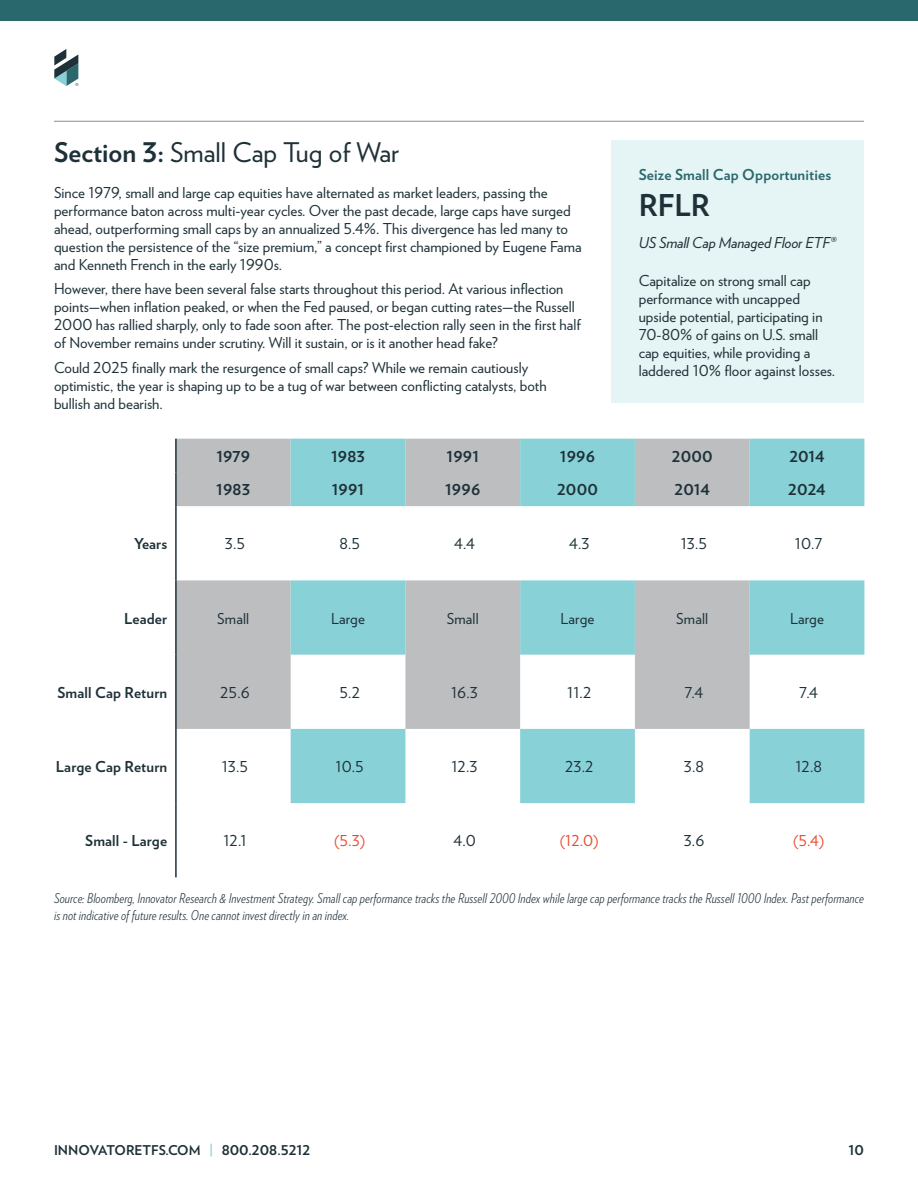
<style>
.page{position:relative;width:918px;height:1188px;background:#fff}
.page>*{position:absolute;margin:0;border:0;box-sizing:border-box;transform-origin:0 0}
.t1{font:700 30px "Verlag";color:#1e3138}
.t2{font:27px "Verlag";color:#1e3138}
.t3{font:15px/18px "Verlag";color:#1e3138}
.t4{font:700 15px "Verlag";letter-spacing:.01em;color:#1e3138}
.t5{font:700 15px "Verlag";letter-spacing:.01em;color:#29686d}
.t6{font:italic 15px "Verlag";letter-spacing:-.01em;color:#1e3138}
.t7{font:15px "Verlag";color:#e94b2f}
.t8{font:italic 300 13.5px/16.5px "Verlag Condensed";letter-spacing:.01em;color:#1e3138}
.t9{font:700 13.5px "Verlag";color:#1e3138}
.s1{font-weight:700}
.s2{color:#88d1d7}
</style>
<div class="page">
<svg style="left:54px;top:49px;width:24px;height:37px"></svg>
<div style="left:0;top:0;width:918px;height:20px;background:#29686d"></div>
<hr style="left:54px;top:121px;width:810px;height:1px;background:#8a8c8e">
<div style="left:612px;top:141px;width:252px;height:262px;background:#e5f4f4"></div>
<svg style="left:177px;top:439px;width:114px;height:290px;fill:#bcbec0"></svg>
<svg style="left:291px;top:439px;width:573px;height:68px;background:#9ecace"></svg>
<svg style="left:291px;top:580px;width:573px;height:223px;fill:#88d1d7"></svg>
<svg style="left:405px;top:580px;width:345px;height:149px;fill:#bcbec0"></svg>
<hr style="left:175px;top:439px;width:2px;height:33px;background:#1e3138">
<hr style="left:175px;top:472px;width:2px;height:34px;background:#1e3138">
<hr style="left:175px;top:506px;width:2px;height:74px;background:#1e3138">
<hr style="left:175px;top:580px;width:2px;height:75px;background:#1e3138">
<hr style="left:175px;top:655px;width:2px;height:74px;background:#1e3138">
<hr style="left:175px;top:729px;width:2px;height:74px;background:#1e3138">
<hr style="left:175px;top:803px;width:2px;height:74px;background:#1e3138">
<h2 class="t2" style="left:54px;top:132px;width:347px"><span class="s1">Section 3:</span> Small Cap Tug of War</h2>
<p class="t3" style="left:54px;top:182px;width:529px">Since 1979, small and large cap equities have alternated as market leaders, passing the performance baton across multi-year cycles. Over the past decade, large caps have surged ahead, outperforming small caps by an annualized 5.4%. This divergence has led many to question the persistence of the “size premium,” a concept first championed by Eugene Fama and Kenneth French in the early 1990s.</p>
<p class="t3" style="left:54px;top:279px;width:528px">However, there have been several false starts throughout this period. At various inflection points—when inflation peaked, or when the Fed paused, or began cutting rates—the Russell 2000 has rallied sharply, only to fade soon after. The post-election rally seen in the first half of November remains under scrutiny. Will it sustain, or is it another head fake?</p>
<p class="t3" style="left:54px;top:358px;width:494px">Could 2025 finally mark the resurgence of small caps? While we remain cautiously optimistic, the year is shaping up to be a tug of war between conflicting catalysts, both bullish and bearish.</p>
<p class="t5" style="left:639px;top:162px;width:194px">Seize Small Cap Opportunities</p>
<h1 class="t1" style="left:639px;top:182px;width:72px">RFLR</h1>
<p class="t6" style="left:639px;top:231px;width:199px">US Small Cap Managed Floor ETF®</p>
<p class="t3" style="left:639px;top:271px;width:198px">Capitalize on strong small cap performance with uncapped upside potential, participating in<br>70-80% of gains on U.S. small cap equities, while providing a laddered 10% floor against losses.</p>
<p class="t4" style="left:216px;top:444px;width:35px">1979</p>
<p class="t4" style="left:331px;top:444px;width:35px">1983</p>
<p class="t4" style="left:447px;top:444px;width:34px">1991</p>
<p class="t4" style="left:560px;top:444px;width:37px">1996</p>
<p class="t4" style="left:672px;top:444px;width:42px">2000</p>
<p class="t4" style="left:789px;top:444px;width:37px">2014</p>
<p class="t4" style="left:216px;top:478px;width:35px">1983</p>
<p class="t4" style="left:332px;top:478px;width:34px">1991</p>
<p class="t4" style="left:445px;top:478px;width:37px">1996</p>
<p class="t4" style="left:557px;top:478px;width:42px">2000</p>
<p class="t4" style="left:675px;top:478px;width:37px">2014</p>
<p class="t4" style="left:788px;top:478px;width:39px">2024</p>
<p class="t4" style="left:134px;top:532px;width:35px">Years</p>
<p class="t3" style="left:225px;top:534px;width:22px">3.5</p>
<p class="t3" style="left:339px;top:534px;width:22px">8.5</p>
<p class="t3" style="left:454px;top:534px;width:23px">4.4</p>
<p class="t3" style="left:569px;top:534px;width:22px">4.3</p>
<p class="t3" style="left:681px;top:534px;width:28px">13.5</p>
<p class="t3" style="left:795px;top:534px;width:29px">10.7</p>
<p class="t4" style="left:124px;top:606px;width:44px">Leader</p>
<p class="t3" style="left:217px;top:608px;width:33px">Small</p>
<p class="t3" style="left:331px;top:608px;width:35px">Large</p>
<p class="t3" style="left:447px;top:608px;width:33px">Small</p>
<p class="t3" style="left:561px;top:608px;width:35px">Large</p>
<p class="t3" style="left:676px;top:608px;width:33px">Small</p>
<p class="t3" style="left:790px;top:608px;width:35px">Large</p>
<p class="t4" style="left:57px;top:681px;width:111px">Small Cap Return</p>
<p class="t3" style="left:220px;top:683px;width:31px">25.6</p>
<p class="t3" style="left:339px;top:683px;width:22px">5.2</p>
<p class="t3" style="left:451px;top:683px;width:28px">16.3</p>
<p class="t3" style="left:567px;top:683px;width:26px">11.2</p>
<p class="t3" style="left:685px;top:683px;width:20px">7.4</p>
<p class="t3" style="left:799px;top:683px;width:20px">7.4</p>
<p class="t4" style="left:56px;top:755px;width:113px">Large Cap Return</p>
<p class="t3" style="left:222px;top:757px;width:28px">13.5</p>
<p class="t3" style="left:336px;top:757px;width:30px">10.5</p>
<p class="t3" style="left:451px;top:757px;width:28px">12.3</p>
<p class="t3" style="left:565px;top:757px;width:30px">23.2</p>
<p class="t3" style="left:684px;top:757px;width:22px">3.8</p>
<p class="t3" style="left:795px;top:757px;width:28px">12.8</p>
<p class="t4" style="left:85px;top:829px;width:83px">Small - Large</p>
<p class="t3" style="left:223px;top:831px;width:25px">12.1</p>
<p class="t7" style="left:334px;top:830px;width:32px">(5.3)</p>
<p class="t3" style="left:453px;top:831px;width:24px">4.0</p>
<p class="t7" style="left:560px;top:830px;width:40px">(12.0)</p>
<p class="t3" style="left:684px;top:831px;width:22px">3.6</p>
<p class="t7" style="left:793px;top:830px;width:33px">(5.4)</p>
<p class="t8" style="left:54px;top:890px;width:812px">Source: Bloomberg, Innovator Research &amp; Investment Strategy. Small cap performance tracks the Russell 2000 Index while large cap performance tracks the Russell 1000 Index. Past performance is not indicative of future results. One cannot invest directly in an index.</p>
<p class="t9" style="left:54px;top:1140px;width:258px">INNOVATORETFS.COM <span class="s2">|</span> 800.208.5212</p>
<p class="t9" style="left:849px;top:1140px;width:17px">10</p>
</div>
